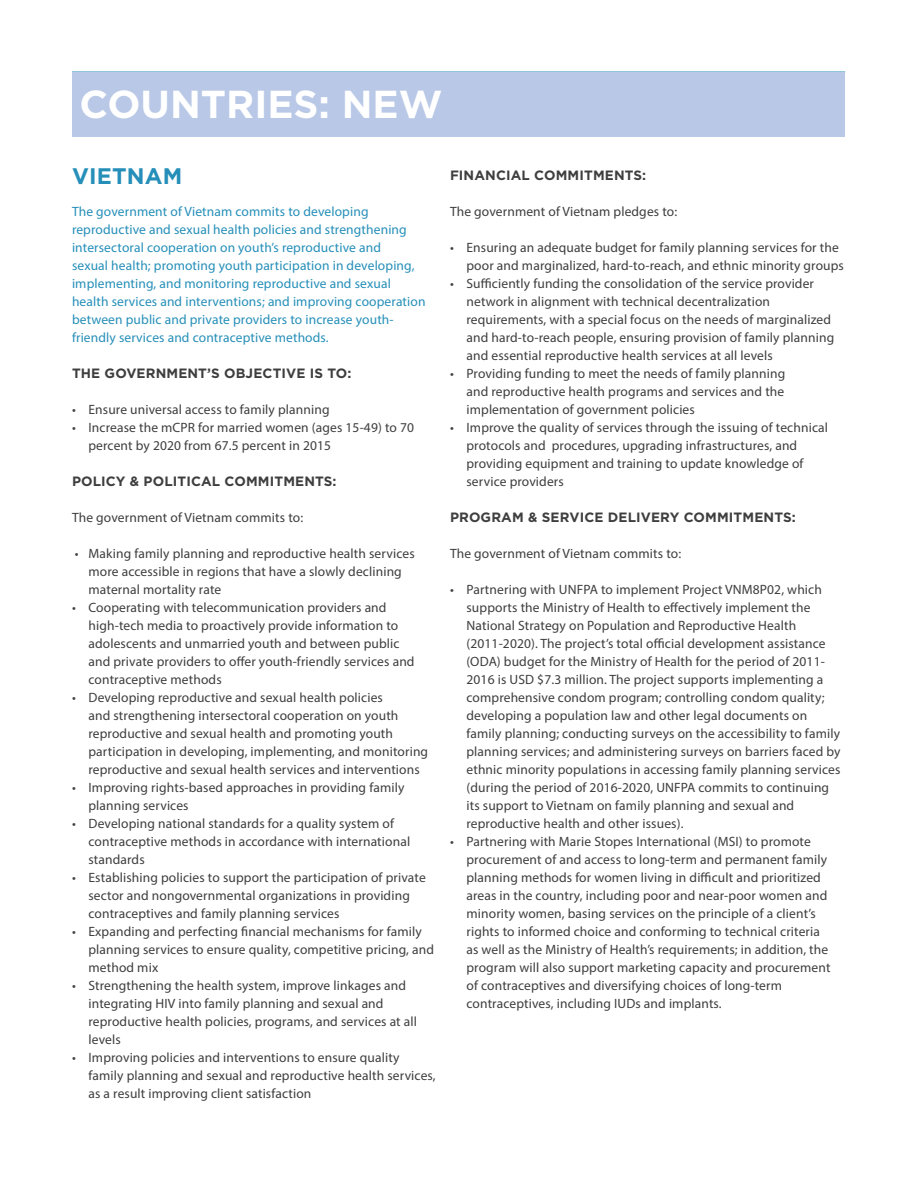
<style>
.page{position:relative;width:918px;height:1188px;background:#fff}
.page>*{position:absolute;margin:0;border:0;box-sizing:border-box;transform-origin:0 0}
.t1{font:700 39px "Gotham";color:#fff}
.t2{font:700 22.5px "Gotham";letter-spacing:.01em;color:#268fb9}
.t3{font:13.5px/18px "Myriad Pro";letter-spacing:.01em;color:#3e3e3f}
.t4{font:13.5px/18px "Myriad Pro";letter-spacing:.01em;color:#268fb9}
.t5{font:700 13.5px "Gotham";letter-spacing:.01em;color:#3e3e3f}
</style>
<div class="page">
<div style="left:72px;top:72px;width:773px;height:65px;background:#b8c8e6"></div>
<p class="t1" style="left:80px;top:82px;width:365px">COUNTRIES: NEW</p>
<p class="t2" style="left:72px;top:163px;width:112px">VIETNAM</p>
<p class="t4" style="left:72px;top:202px;width:355px">The government of Vietnam commits to developing reproductive and sexual health policies and strengthening intersectoral cooperation on youth’s reproductive and<br>sexual health; promoting youth participation in developing, implementing, and monitoring reproductive and sexual health services and interventions; and improving cooperation between public and private providers to increase youth&shy;friendly services and contraceptive methods.</p>
<p class="t5" style="left:72px;top:365px;width:281px">THE GOVERNMENT’S OBJECTIVE IS TO:</p>
<p class="t3" style="left:72px;top:400px;width:259px">• Ensure universal access to family planning</p>
<p class="t3" style="left:88px;top:418px;width:327px;text-indent:-16px">• Increase the mCPR for married women (ages 15-49) to 70 percent by 2020 from 67.5 percent in 2015</p>
<p class="t5" style="left:72px;top:473px;width:266px">POLICY &amp; POLITICAL COMMITMENTS:</p>
<p class="t3" style="left:72px;top:508px;width:233px">The government of Vietnam commits to:</p>
<p class="t3" style="left:88px;top:544px;width:328px;text-indent:-14px">• Making family planning and reproductive health services more accessible in regions that have a slowly declining maternal mortality rate</p>
<p class="t3" style="left:88px;top:598px;width:328px;text-indent:-16px">• Cooperating with telecommunication providers and high-tech media to proactively provide information to adolescents and unmarried youth and between public and private providers to offer youth-friendly services and contraceptive methods</p>
<p class="t3" style="left:88px;top:688px;width:341px;text-indent:-16px">• Developing reproductive and sexual health policies<br>and strengthening intersectoral cooperation on youth reproductive and sexual health and promoting youth participation in developing, implementing, and monitoring reproductive and sexual health services and interventions</p>
<p class="t3" style="left:88px;top:778px;width:317px;text-indent:-16px">• Improving rights-based approaches in providing family planning services</p>
<p class="t3" style="left:88px;top:814px;width:323px;text-indent:-16px">• Developing national standards for a quality system of contraceptive methods in accordance with international standards</p>
<p class="t3" style="left:88px;top:868px;width:339px;text-indent:-16px">• Establishing policies to support the participation of private sector and nongovernmental organizations in providing contraceptives and family planning services</p>
<p class="t3" style="left:88px;top:922px;width:347px;text-indent:-16px">• Expanding and perfecting financial mechanisms for family planning services to ensure quality, competitive pricing, and method mix</p>
<p class="t3" style="left:88px;top:976px;width:330px;text-indent:-16px">• Strengthening the health system, improve linkages and integrating HIV into family planning and sexual and reproductive health policies, programs, and services at all levels</p>
<p class="t3" style="left:88px;top:1048px;width:349px;text-indent:-16px">• Improving policies and interventions to ensure quality family planning and sexual and reproductive health services, as a result improving client satisfaction</p>
<p class="t5" style="left:450px;top:167px;width:198px">FINANCIAL COMMITMENTS:</p>
<p class="t3" style="left:450px;top:202px;width:229px">The government of Vietnam pledges to:</p>
<p class="t3" style="left:466px;top:238px;width:379px;text-indent:-16px">• Ensuring an adequate budget for family planning services for the poor and marginalized, hard-to-reach, and ethnic minority groups</p>
<p class="t3" style="left:466px;top:274px;width:369px;text-indent:-16px">• Sufficiently funding the consolidation of the service provider network in alignment with technical decentralization requirements, with a special focus on the needs of marginalized and hard-to-reach people, ensuring provision of family planning and essential reproductive health services at all levels</p>
<p class="t3" style="left:466px;top:364px;width:320px;text-align:justify;text-indent:-16px">• Providing funding to meet the needs of family planning and reproductive health programs and services and the implementation of government policies</p>
<p class="t3" style="left:466px;top:418px;width:363px;text-indent:-16px">• Improve the quality of services through the issuing of technical protocols and procedures, upgrading infrastructures, and providing equipment and training to update knowledge of service providers</p>
<p class="t5" style="left:450px;top:509px;width:347px">PROGRAM &amp; SERVICE DELIVERY COMMITMENTS:</p>
<p class="t3" style="left:450px;top:544px;width:233px">The government of Vietnam commits to:</p>
<p class="t3" style="left:466px;top:580px;width:376px;text-indent:-16px">• Partnering with UNFPA to implement Project VNM8P02, which supports the Ministry of Health to effectively implement the National Strategy on Population and Reproductive Health (2011-2020). The project’s total official development assistance (ODA) budget for the Ministry of Health for the period of 2011- 2016 is USD $7.3 million. The project supports implementing a comprehensive condom program; controlling condom quality; developing a population law and other legal documents on family planning; conducting surveys on the accessibility to family planning services; and administering surveys on barriers faced by ethnic minority populations in accessing family planning services (during the period of 2016-2020, UNFPA commits to continuing its support to Vietnam on family planning and sexual and reproductive health and other issues).</p>
<p class="t3" style="left:466px;top:832px;width:365px;text-indent:-16px">• Partnering with Marie Stopes International (MSI) to promote procurement of and access to long-term and permanent family planning methods for women living in difficult and prioritized areas in the country, including poor and near-poor women and minority women, basing services on the principle of a client’s rights to informed choice and conforming to technical criteria as well as the Ministry of Health’s requirements; in addition, the program will also support marketing capacity and procurement of contraceptives and diversifying choices of long-term contraceptives, including IUDs and implants.</p>
</div>
